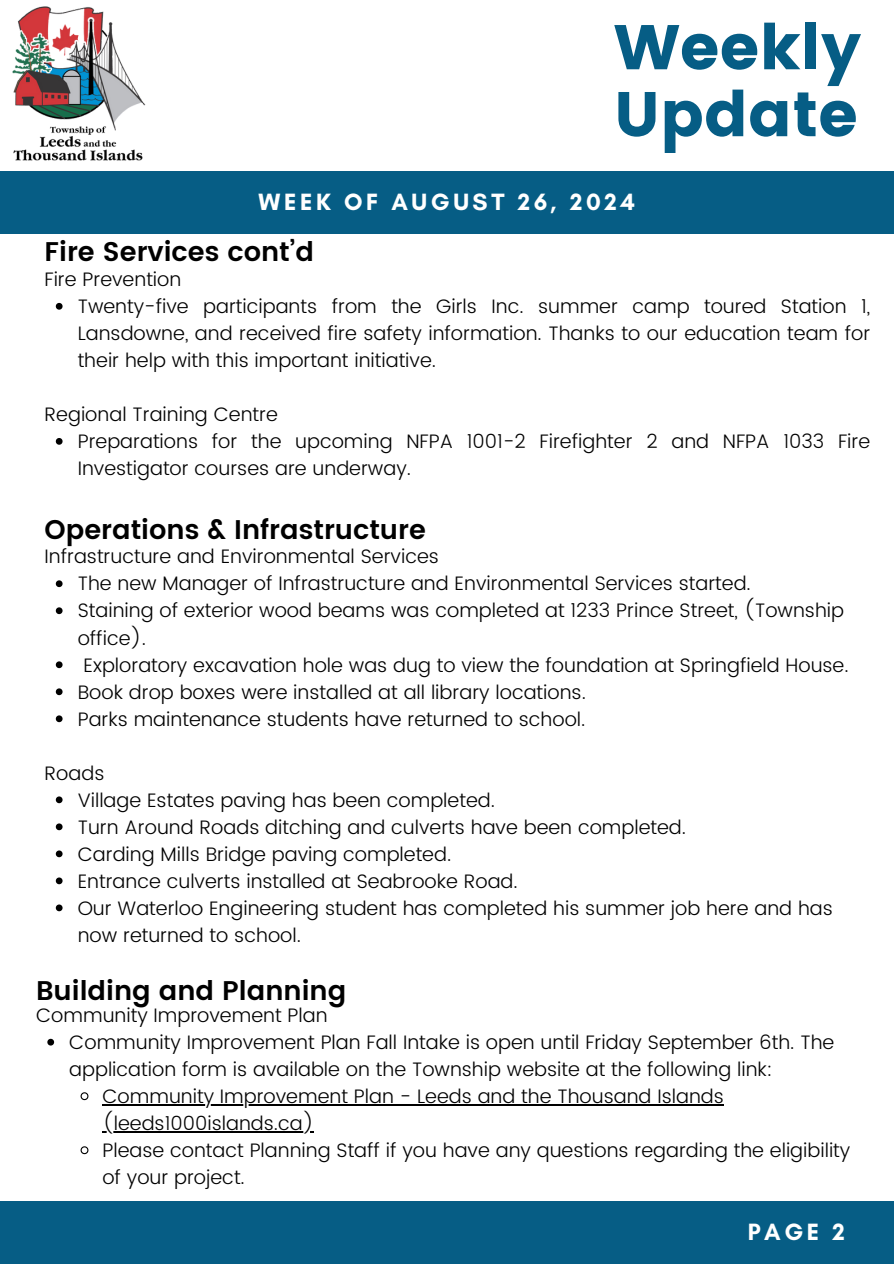
<style>
.page{position:relative;width:894px;height:1264px;background:#fff}
.page>*{position:absolute;margin:0;border:0;box-sizing:border-box;transform-origin:0 0}
.t1{font:63px "Poppins";color:#065d85}
.t2{font:600 27px "Poppins";color:#000}
.t3{font:700 24px "Glacial Indifference";letter-spacing:.15em;color:#fff}
.t4{font:300 19.5px/27px "Poppins";color:#000}
</style>
<div class="page">
<div style="left:0;top:172px;width:893px;height:62px;background:#065d85"></div>
<div style="left:0;top:1201px;width:893px;height:62px;background:#065d85"></div>
<img style="left:0;top:6px;width:155px;height:166px">
<svg style="left:56px;top:303px;width:7px;height:7px"></svg>
<svg style="left:56px;top:438px;width:7px;height:7px"></svg>
<svg style="left:56px;top:580px;width:7px;height:7px"></svg>
<svg style="left:56px;top:607px;width:7px;height:7px"></svg>
<svg style="left:56px;top:661px;width:7px;height:7px"></svg>
<svg style="left:56px;top:688px;width:7px;height:7px"></svg>
<svg style="left:56px;top:715px;width:7px;height:7px"></svg>
<svg style="left:56px;top:796px;width:7px;height:7px"></svg>
<svg style="left:56px;top:823px;width:7px;height:7px"></svg>
<svg style="left:56px;top:850px;width:7px;height:7px"></svg>
<svg style="left:56px;top:877px;width:7px;height:7px"></svg>
<svg style="left:56px;top:904px;width:7px;height:7px"></svg>
<svg style="left:47px;top:1038px;width:7px;height:7px"></svg>
<svg style="left:80px;top:1092px;width:9px;height:8px"></svg>
<hr style="left:102px;top:1104px;width:621px;height:1px;background:#000">
<hr style="left:102px;top:1131px;width:212px;height:1px;background:#000">
<svg style="left:80px;top:1146px;width:9px;height:8px"></svg>
<h1 class="t1" style="left:613px;top:11px;width:249px">Weekly</h1>
<h1 class="t1" style="left:613px;top:78px;width:245px">Update</h1>
<p class="t3" style="left:258px;top:187px;width:378px">WEEK OF AUGUST 26, 2024</p>
<h2 class="t2" style="left:45px;top:236px;width:271px">Fire Services cont’d</h2>
<p class="t4" style="left:45px;top:266px;width:138px">Fire Prevention</p>
<p class="t4" style="left:78px;top:293px;width:793px;text-align:justify">Twenty-five participants from the Girls Inc. summer camp toured Station 1, Lansdowne, and received fire safety information. Thanks to our education team for their help with this important initiative.</p>
<p class="t4" style="left:45px;top:401px;width:235px">Regional Training Centre</p>
<p class="t4" style="left:78px;top:428px;width:793px">Preparations for the upcoming NFPA 1001-2 Firefighter 2 and NFPA 1033 Fire<br>Investigator courses are underway.</p>
<h2 class="t2" style="left:45px;top:513px;width:383px">Operations &amp; Infrastructure</h2>
<p class="t4" style="left:45px;top:543px;width:396px">Infrastructure and Environmental Services</p>
<p class="t4" style="left:78px;top:570px;width:674px">The new Manager of Infrastructure and Environmental Services started.</p>
<p class="t4" style="left:78px;top:597px;width:767px">Staining of exterior wood beams was completed at 1233 Prince Street, (Township office).</p>
<p class="t4" style="left:84px;top:651px;width:766px">Exploratory excavation hole was dug to view the foundation at Springfield House.</p>
<p class="t4" style="left:78px;top:678px;width:509px">Book drop boxes were installed at all library locations.</p>
<p class="t4" style="left:78px;top:705px;width:509px">Parks maintenance students have returned to school.</p>
<p class="t4" style="left:45px;top:759px;width:61px">Roads</p>
<p class="t4" style="left:78px;top:786px;width:418px">Village Estates paving has been completed.</p>
<p class="t4" style="left:78px;top:813px;width:609px">Turn Around Roads ditching and culverts have been completed.</p>
<p class="t4" style="left:78px;top:840px;width:375px">Carding Mills Bridge paving completed.</p>
<p class="t4" style="left:78px;top:867px;width:441px">Entrance culverts installed at Seabrooke Road.</p>
<p class="t4" style="left:78px;top:894px;width:756px">Our Waterloo Engineering student has completed his summer job here and has now returned to school.</p>
<p class="t2" style="left:36px;top:975px;width:311px">Building and Planning</p>
<h2 class="t4" style="left:36px;top:1001px;width:293px">Community Improvement Plan</h2>
<p class="t4" style="left:69px;top:1028px;width:766px">Community Improvement Plan Fall Intake is open until Friday September 6th. The application form is available on the Township website at the following link:</p>
<p class="t4" style="left:102px;top:1082px;width:622px">Community Improvement Plan - Leeds and the Thousand Islands</p>
<p class="t4" style="left:102px;top:1109px;width:749px">(leeds1000islands.ca)<br>Please contact Planning Staff if you have any questions regarding the eligibility</p>
<p class="t4" style="left:102px;top:1163px;width:144px">of your project.</p>
<h3 class="t3" style="left:747px;top:1216px;width:98px">PAGE 2</h3>
</div>
